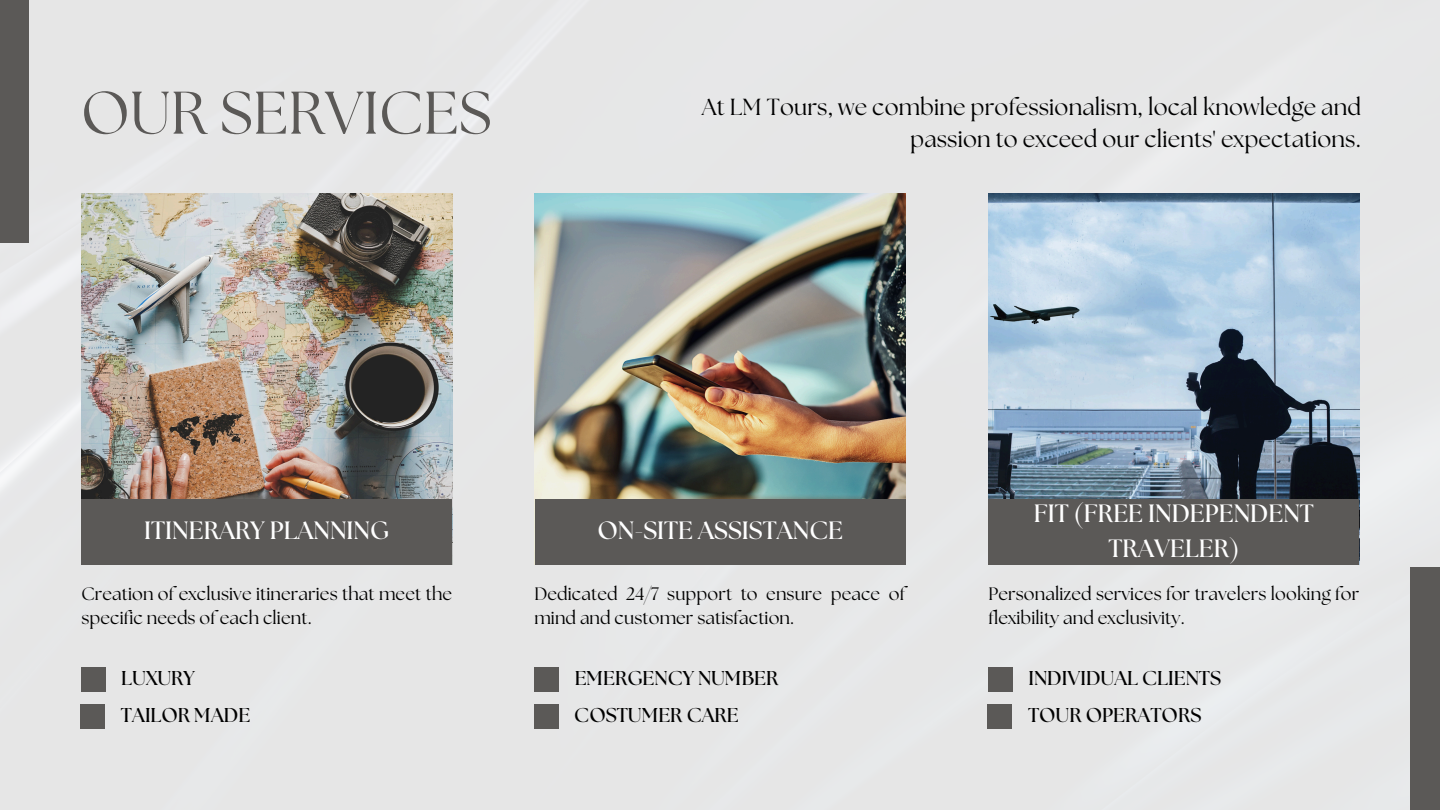
<style>
.page{position:relative;width:1440px;height:810px;background:#e6e6e6}
.page>*{position:absolute;margin:0;border:0;box-sizing:border-box;transform-origin:0 0}
.t1{font:60px "The Seasons";color:#5b5957}
.t2{font:700 25px/35.2px "The Seasons";color:#fff;text-align:center}
.t3{font:23.2px/32.2px "The Seasons";letter-spacing:.005em;color:#000;text-align:right}
.t4{font:700 20px "The Seasons";color:#000}
.t5{font:18px/24.8px "The Seasons";letter-spacing:.005em;color:#000}
</style>
<div class="page">
<div style="left:0;top:0;width:29px;height:243px;background:#5b5957"></div>
<div style="left:1411px;top:567px;width:29px;height:243px;background:#5b5957"></div>
<img style="left:81px;top:193px;width:371px;height:306px">
<img style="left:534px;top:193px;width:372px;height:371px">
<img style="left:988px;top:193px;width:371px;height:306px">
<div style="left:81px;top:499px;width:371px;height:65px;background:#5b5957"></div>
<div style="left:535px;top:499px;width:371px;height:65px;background:#5b5957"></div>
<div style="left:988px;top:499px;width:371px;height:65px;background:#5b5957"></div>
<div style="left:81px;top:667px;width:24px;height:25px;background:#5b5957"></div>
<div style="left:81px;top:704px;width:24px;height:25px;background:#5b5957"></div>
<div style="left:534px;top:667px;width:24px;height:25px;background:#5b5957"></div>
<div style="left:534px;top:704px;width:24px;height:25px;background:#5b5957"></div>
<div style="left:988px;top:667px;width:24px;height:25px;background:#5b5957"></div>
<div style="left:988px;top:704px;width:24px;height:25px;background:#5b5957"></div>
<h4 class="t1" style="left:81px;top:86px;width:412px">OUR SERVICES</h4>
<h4 class="t3" style="left:702px;top:93px;width:661px">At LM Tours, we combine professionalism, local knowledge and passion to exceed our clients' expectations.</h4>
<p class="t2" style="left:144px;top:514px;width:246px">ITINERARY PLANNING</p>
<h2 class="t5" style="left:81px;top:582px;width:372px">Creation of exclusive itineraries that meet the specific needs of each client.</h2>
<p class="t4" style="left:121px;top:669px;width:75px">LUXURY</p>
<p class="t4" style="left:121px;top:706px;width:131px">TAILOR MADE</p>
<p class="t2" style="left:597px;top:514px;width:247px">ON-SITE ASSISTANCE</p>
<h2 class="t2" style="left:1034px;top:496px;width:282px">FIT (FREE INDEPENDENT<br>TRAVELER)</h2>
<p class="t5" style="left:534px;top:582px;width:372px">Dedicated 24/7 support to ensure peace of mind and customer satisfaction.</p>
<h2 class="t5" style="left:988px;top:582px;width:372px">Personalized services for travelers looking for flexibility and exclusivity.</h2>
<p class="t4" style="left:575px;top:669px;width:205px">EMERGENCY NUMBER</p>
<h4 class="t4" style="left:574px;top:706px;width:166px">COSTUMER CARE</h4>
<h4 class="t4" style="left:1028px;top:669px;width:194px">INDIVIDUAL CLIENTS</h4>
<h4 class="t4" style="left:1028px;top:706px;width:175px">TOUR OPERATORS</h4>
</div>
